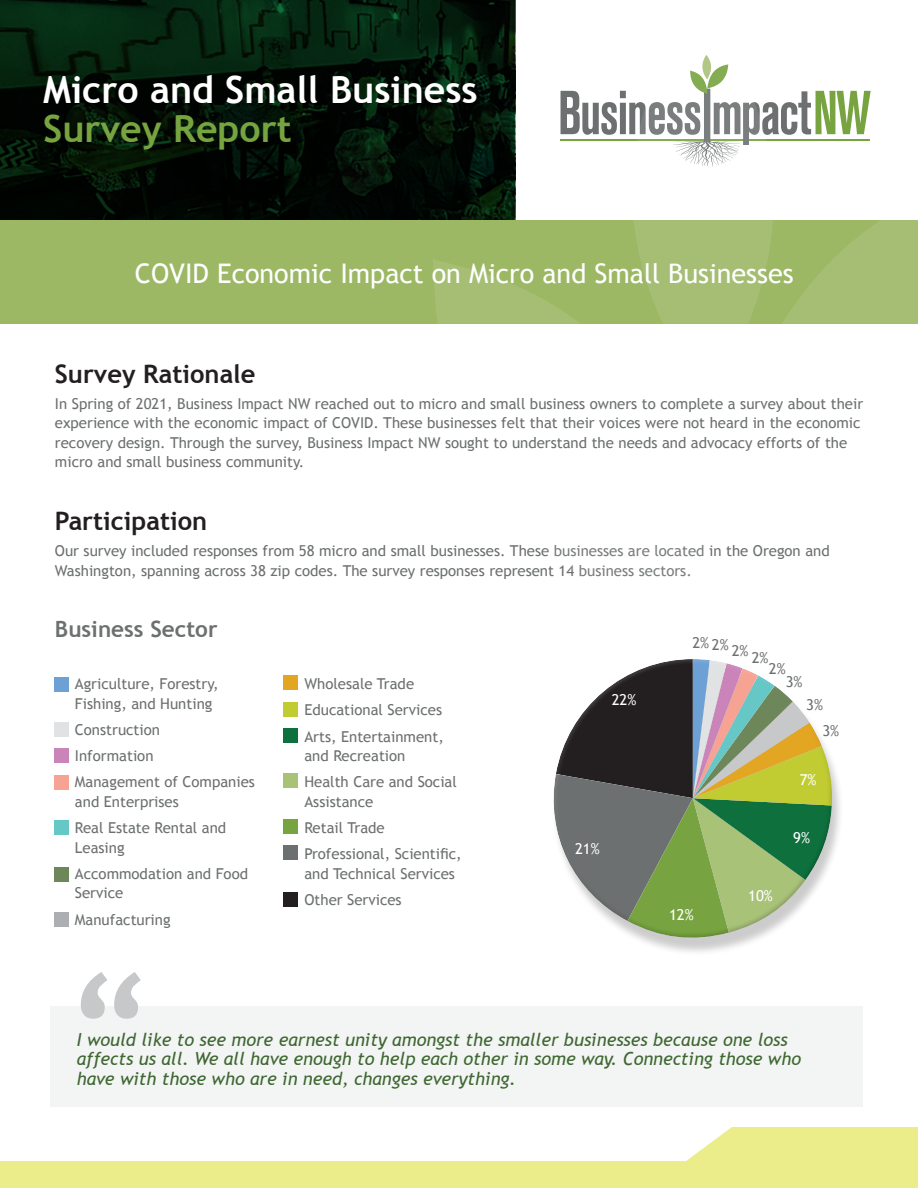
<style>
.page{position:relative;width:918px;height:1188px;background:#fff}
.page>*{position:absolute;margin:0;border:0;box-sizing:border-box;transform-origin:0 0}
.t1{font:700 148.5px "Trebuchet MS";color:#c7c8ca}
.t2{font:700 37.5px/39px "Trebuchet MS";color:#fff}
.t3{font:27px "Trebuchet MS";color:#fff}
.t4{font:700 25.5px "Trebuchet MS";color:#231f20}
.t5{font:700 22.5px "Trebuchet MS";color:#6d7070}
.t6{font:italic 18px/19.5px "Trebuchet MS";color:#3e6731}
.t7{font:15px/19.5px "Trebuchet MS";color:#6d7070}
.t8{font:15px "Trebuchet MS";color:#fff}
.s1{color:#77a440}
</style>
<div class="page">
<svg style="left:561px;top:90px;width:310px;height:51px"></svg>
<svg style="left:0;top:0;width:515px;height:220px;background:#021408"></svg>
<svg style="left:0;top:1127px;width:918px;height:61px;fill:#ebed8a"></svg>
<div style="left:551px;top:663px;width:293px;height:294px;background:#231f20;opacity:.23"></div>
<div style="left:552px;top:659px;width:279px;height:270px;background:#fff;opacity:.75"></div>
<div style="left:558px;top:660px;width:274px;height:278px;background:#231f20;opacity:.75"></div>
<div style="left:54px;top:678px;width:14px;height:14px;background:#6da0d5"></div>
<div style="left:284px;top:703px;width:14px;height:14px;background:#c1cc32"></div>
<div style="left:284px;top:728px;width:14px;height:14px;background:#0e703d"></div>
<div style="left:284px;top:774px;width:14px;height:14px;background:#a8c278"></div>
<div style="left:284px;top:820px;width:14px;height:14px;background:#77a440"></div>
<div style="left:284px;top:846px;width:14px;height:14px;background:#6d7070"></div>
<div style="left:284px;top:892px;width:14px;height:14px;background:#231f20"></div>
<div style="left:54px;top:722px;width:14px;height:14px;background:#e1e2e4"></div>
<div style="left:54px;top:748px;width:14px;height:14px;background:#cb84b9"></div>
<div style="left:54px;top:775px;width:14px;height:14px;background:#f7a394"></div>
<div style="left:54px;top:821px;width:14px;height:14px;background:#66c7c7"></div>
<div style="left:54px;top:867px;width:14px;height:14px;background:#6d865a"></div>
<div style="left:54px;top:912px;width:14px;height:14px;background:#adaeb2"></div>
<div style="left:284px;top:676px;width:14px;height:14px;background:#e2a623"></div>
<div style="left:51px;top:1007px;width:812px;height:100px;background:#f3f4f4"></div>
<div style="left:0;top:220px;width:918px;height:104px;background:#9cb865"></div>
<svg style="left:608px;top:55px;width:190px;height:202px"></svg>
<svg style="left:712px;top:159px;width:206px;height:165px"></svg>
<svg style="left:433px;top:257px;width:280px;height:67px;fill:#a5be74"></svg>
<p class="t2" style="left:43px;top:70px;width:436px">Micro and Small Business<br><span class="s1">Survey Report</span></p>
<p class="t3" style="left:135px;top:258px;width:660px">COVID Economic Impact on Micro and Small Businesses</p>
<p class="t4" style="left:55px;top:358px;width:202px">Survey Rationale</p>
<p class="t7" style="left:55px;top:394px;width:810px">In Spring of 2021, Business Impact NW reached out to micro and small business owners to complete a survey about their experience with the economic impact of COVID. These businesses felt that their voices were not heard in the economic recovery design. Through the survey, Business Impact NW sought to understand the needs and advocacy efforts of the micro and small business community.</p>
<p class="t4" style="left:55px;top:505px;width:154px">Participation</p>
<p class="t7" style="left:55px;top:541px;width:776px">Our survey included responses from 58 micro and small businesses. These businesses are located in the Oregon and<br>Washington, spanning across 38 zip codes. The survey responses represent 14 business sectors.</p>
<p class="t5" style="left:55px;top:615px;width:164px">Business Sector</p>
<p class="t7" style="left:75px;top:674px;width:145px">Agriculture, Forestry,<br>Fishing, and Hunting</p>
<p class="t7" style="left:75px;top:720px;width:87px">Construction</p>
<p class="t7" style="left:75px;top:746px;width:80px">Information</p>
<p class="t7" style="left:75px;top:773px;width:182px">Management of Companies and Enterprises</p>
<p class="t7" style="left:75px;top:818px;width:153px">Real Estate Rental and<br>Leasing</p>
<p class="t7" style="left:75px;top:864px;width:175px">Accommodation and Food<br>Service</p>
<p class="t7" style="left:75px;top:910px;width:97px">Manufacturing</p>
<p class="t1" style="left:66px;top:936px;width:89px">“</p>
<p class="t7" style="left:304px;top:674px;width:111px">Wholesale Trade</p>
<p class="t7" style="left:304px;top:701px;width:139px">Educational Services</p>
<p class="t7" style="left:304px;top:727px;width:141px">Arts, Entertainment, and Recreation</p>
<p class="t7" style="left:304px;top:773px;width:154px">Health Care and Social<br>Assistance</p>
<p class="t7" style="left:304px;top:818px;width:82px">Retail Trade</p>
<p class="t7" style="left:304px;top:845px;width:159px">Professional, Scientific, and Technical Services</p>
<p class="t7" style="left:304px;top:890px;width:99px">Other Services</p>
<p class="t8" style="left:612px;top:691px;width:26px">22%</p>
<p class="t8" style="left:575px;top:840px;width:26px">21%</p>
<p class="t7" style="left:692px;top:633px;width:18px">2%</p>
<p class="t7" style="left:712px;top:635px;width:18px">2%</p>
<p class="t7" style="left:732px;top:641px;width:18px">2%</p>
<p class="t7" style="left:752px;top:648px;width:18px">2%</p>
<p class="t7" style="left:769px;top:659px;width:18px">2%</p>
<p class="t7" style="left:786px;top:673px;width:18px">3%</p>
<p class="t7" style="left:806px;top:695px;width:18px">3%</p>
<p class="t7" style="left:822px;top:721px;width:18px">3%</p>
<p class="t8" style="left:800px;top:770px;width:18px">7%</p>
<p class="t8" style="left:669px;top:905px;width:26px">12%</p>
<p class="t8" style="left:748px;top:887px;width:26px">10%</p>
<p class="t8" style="left:793px;top:829px;width:18px">9%</p>
<p class="t6" style="left:77px;top:1030px;width:726px">I would like to see more earnest unity amongst the smaller businesses because one loss affects us all. We all have enough to help each other in some way. Connecting those who</p>
<p class="t6" style="left:77px;top:1069px;width:441px">have with those who are in need, changes everything.</p>
</div>
